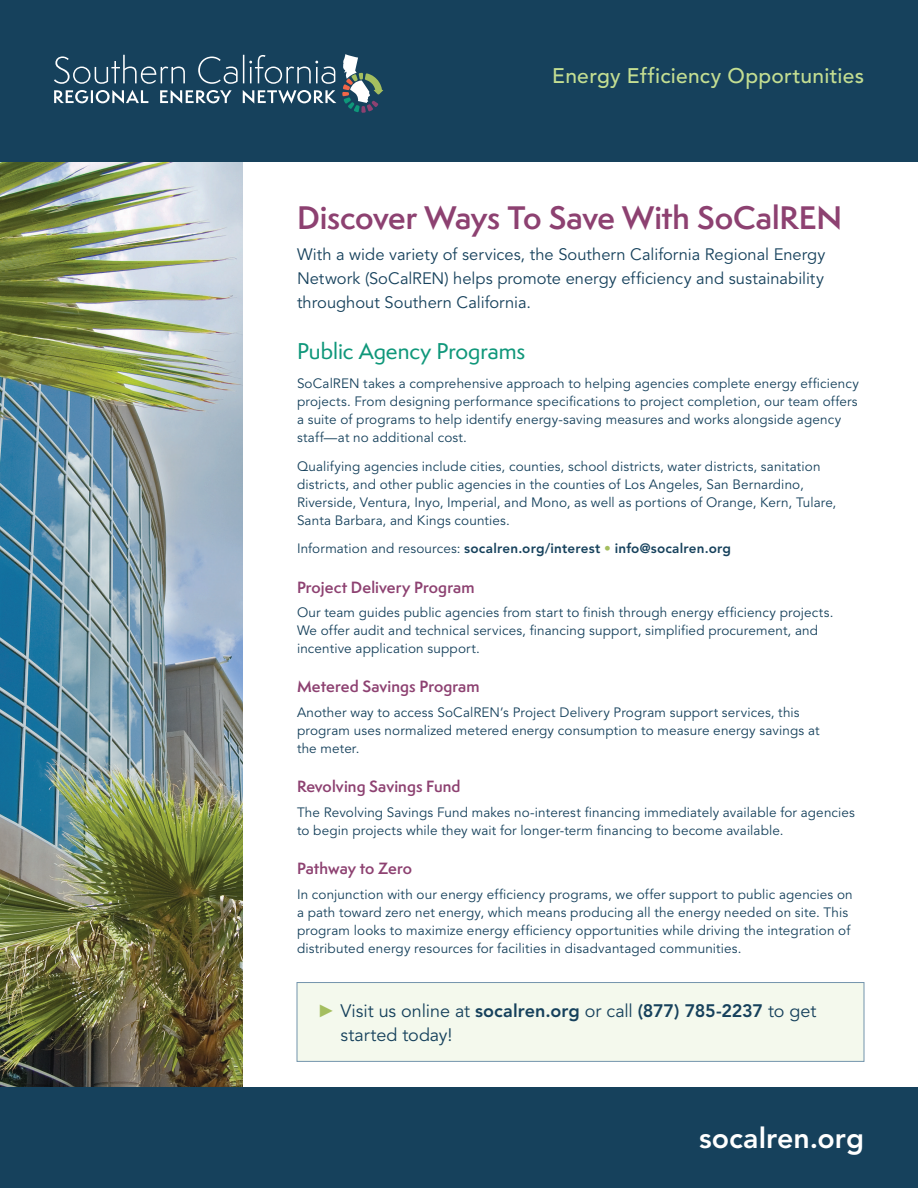
<style>
.page{position:relative;width:918px;height:1188px;background:#fff}
.page>*{position:absolute;margin:0;border:0;box-sizing:border-box;transform-origin:0 0}
.t1{font:600 30px "Semplicita Pro";letter-spacing:-.005em;color:#8d4171}
.t2{font:800 28.5px "Avenir LT Std";color:#fff}
.Form_Title{font:500 21px "Avenir LT Std";letter-spacing:.015em;color:#c4de92}
.S1{font:500 21px "Semplicita Pro";color:#0f977a}
.CTA{font:18px/24px "Avenir LT Std";letter-spacing:-.005em;color:#16415c}
.Body_opening{font:16.5px/24px "Avenir LT Std";color:#16415c;text-align:justify}
.S2{font:600 15px "Semplicita Pro";letter-spacing:.005em;color:#8d4171}
.Body{font:13.5px/18px "Avenir LT Std";letter-spacing:.01em;color:#16415c}
.Body-2{font:800 13.5px "Avenir LT Std";letter-spacing:.015em;color:#16415c}
.s1{font-weight:400}
.s2{font-weight:400;color:#a4be5f}
.s3{font-family:"Arial";color:#a4be5f}
.s4{font-weight:800}
</style>
<div class="page">
<img style="left:0;top:162px;width:243px;height:925px">
<div style="left:0;top:1087px;width:918px;height:101px;background:#16415c"></div>
<div style="left:0;top:0;width:918px;height:162px;background:#16415c"></div>
<svg style="left:342px;top:54px;width:41px;height:59px"></svg>
<svg style="left:54px;top:90px;width:94px;height:14px"></svg>
<svg style="left:160px;top:90px;width:72px;height:14px"></svg>
<svg style="left:243px;top:90px;width:93px;height:14px"></svg>
<svg style="left:54px;top:55px;width:131px;height:29px"></svg>
<svg style="left:198px;top:55px;width:137px;height:29px"></svg>
<div style="left:297px;top:983px;width:567px;height:78px;background:#f4f9ed"></div>
<div style="left:297px;top:982px;width:567px;height:80px;border:1px solid #7394ac"></div>
<p class="Form_Title" style="left:552px;top:64px;width:313px">Energy Efficiency Opportunities</p>
<h1 class="t1" style="left:297px;top:196px;width:547px">Discover Ways To Save With SoCalREN</h1>
<p class="Body_opening" style="left:297px;top:243px;width:530px">With a wide variety of services, the Southern California Regional Energy Network (SoCalREN) helps promote energy efficiency and sustainability throughout Southern California.</p>
<p class="S1" style="left:297px;top:336px;width:230px">Public Agency Programs</p>
<p class="Body" style="left:297px;top:375px;width:563px">SoCalREN takes a comprehensive approach to helping agencies complete energy efficiency projects. From designing performance specifications to project completion, our team offers a suite of programs to help identify energy-saving measures and works alongside agency staff—at no additional cost.</p>
<p class="Body" style="left:297px;top:457px;width:541px">Qualifying agencies include cities, counties, school districts, water districts, sanitation districts, and other public agencies in the counties of Los Angeles, San Bernardino, Riverside, Ventura, Inyo, Imperial, and Mono, as well as portions of Orange, Kern, Tulare, Santa Barbara, and Kings counties.</p>
<p class="Body-2" style="left:297px;top:541px;width:436px"><span class="s1">Information and resources:</span> socalren.org/interest <span class="s2">•</span> info@socalren.org</p>
<p class="S2" style="left:297px;top:576px;width:179px">Project Delivery Program</p>
<p class="Body" style="left:297px;top:604px;width:538px">Our team guides public agencies from start to finish through energy efficiency projects.<br>We offer audit and technical services, financing support, simplified procurement, and incentive application support.</p>
<p class="S2" style="left:297px;top:676px;width:184px">Metered Savings Program</p>
<p class="Body" style="left:297px;top:704px;width:524px">Another way to access SoCalREN’s Project Delivery Program support services, this program uses normalized metered energy consumption to measure energy savings at the meter.</p>
<p class="S2" style="left:297px;top:776px;width:165px">Revolving Savings Fund</p>
<p class="Body" style="left:297px;top:804px;width:559px">The Revolving Savings Fund makes no-interest financing immediately available for agencies to begin projects while they wait for longer-term financing to become available.</p>
<p class="S2" style="left:297px;top:858px;width:117px">Pathway to Zero</p>
<p class="Body" style="left:297px;top:886px;width:557px">In conjunction with our energy efficiency programs, we offer support to public agencies on a path toward zero net energy, which means producing all the energy needed on site. This program looks to maximize energy efficiency opportunities while driving the integration of distributed energy resources for facilities in disadvantaged communities.</p>
<p class="CTA" style="left:340px;top:999px;width:477px;text-indent:-23px"><span class="s3">►</span> Visit us online at <span class="s4">socalren.org</span> or call <span class="s4">(877) 785-2237</span> to get started today!</p>
<h2 class="t2" style="left:699px;top:1121px;width:166px">socalren.org</h2>
</div>
